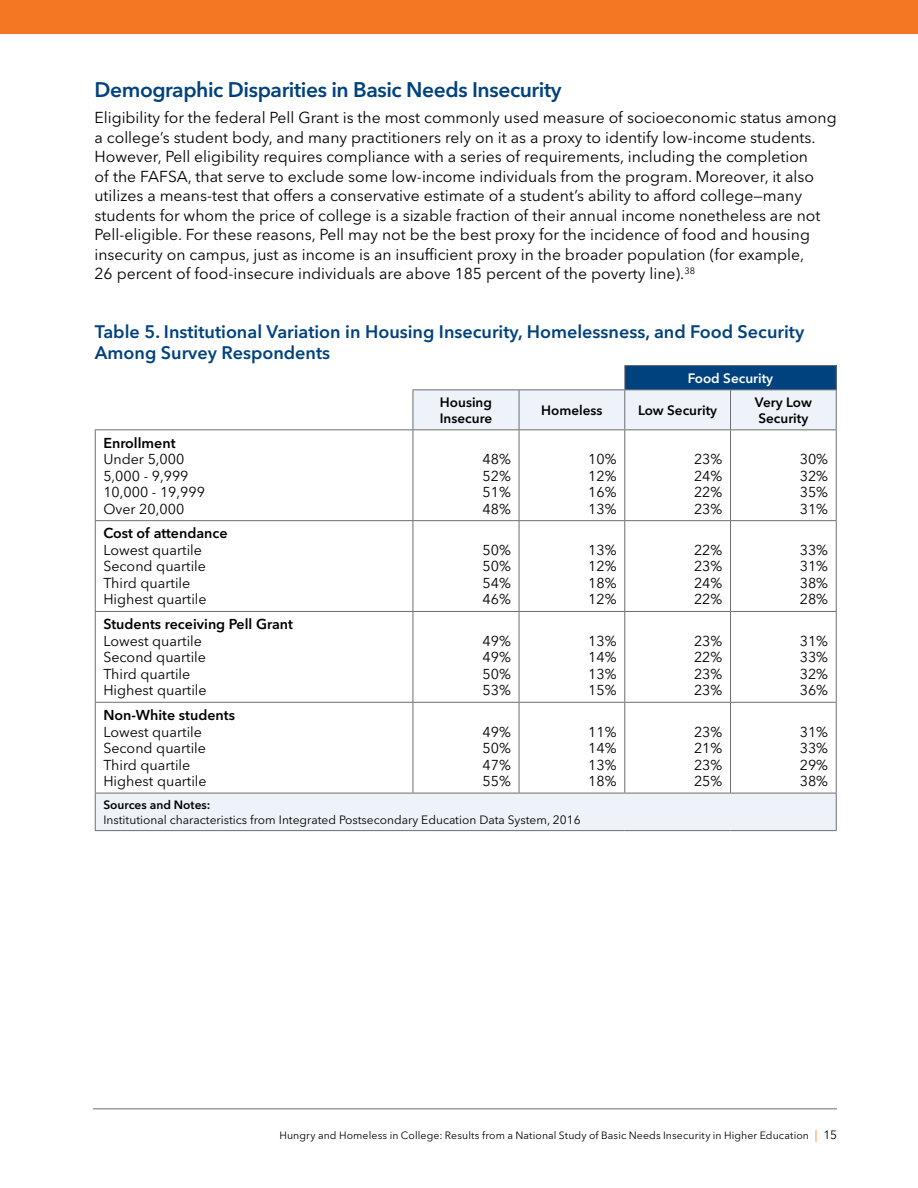
<style>
.page{position:relative;width:918px;height:1188px;background:#fff}
.page>*{position:absolute;margin:0;border:0;box-sizing:border-box;transform-origin:0 0}
.t1{font:600 21px "Avenir Next LT Pro";letter-spacing:-.02em;color:#00427e}
.t2{font:600 18px/21px "Avenir Next LT Pro";color:#00427e}
.t3{font:15.75px/19.5px "Avenir Next LT Pro";color:#000}
.t4{font:14.25px/16.5px "Avenir Next LT Pro";color:#000;text-align:justify}
.t5{font:600 14.25px "Avenir Next LT Pro";color:#000}
.t6{font:600 13.5px/15.8px "Avenir Next LT Pro";color:#000}
.t7{font:600 13.5px "Avenir Next LT Pro";color:#fff}
.t8{font:12px "Avenir Next LT Pro";color:#000}
.t9{font:600 12px "Avenir Next LT Pro";color:#000}
.t10{font:10.5px "Avenir Next LT Pro";letter-spacing:.01em;color:#000}
.s1{font-size:12px;color:#f47723}
.s2{font-size:12px}
</style>
<div class="page">
<div style="left:0;top:0;width:918px;height:34px;background:#f47723"></div>
<hr style="left:93px;top:1108px;width:744px;height:1px;background:#6d6e71">
<div style="left:625px;top:366px;width:211px;height:24px;background:#00427e"></div>
<svg style="left:96px;top:390px;width:740px;height:440px"></svg>
<hr style="left:624px;top:365px;width:107px;height:1px;background:#6d6e71">
<hr style="left:731px;top:365px;width:106px;height:1px;background:#6d6e71">
<svg style="left:836px;top:366px;width:1px;height:23px"></svg>
<hr style="left:519px;top:390px;width:1px;height:39px;background:#6d6e71">
<hr style="left:625px;top:389px;width:106px;height:1px;background:#6d6e71">
<hr style="left:624px;top:390px;width:1px;height:39px;background:#6d6e71">
<hr style="left:731px;top:389px;width:106px;height:1px;background:#6d6e71">
<hr style="left:730px;top:390px;width:1px;height:39px;background:#6d6e71">
<hr style="left:836px;top:390px;width:1px;height:39px;background:#6d6e71">
<hr style="left:95px;top:430px;width:1px;height:90px;background:#6d6e71">
<hr style="left:413px;top:429px;width:106px;height:1px;background:#6d6e71">
<hr style="left:413px;top:430px;width:1px;height:90px;background:#6d6e71">
<hr style="left:519px;top:429px;width:106px;height:1px;background:#6d6e71">
<hr style="left:519px;top:430px;width:1px;height:90px;background:#6d6e71">
<hr style="left:625px;top:429px;width:106px;height:1px;background:#6d6e71">
<hr style="left:624px;top:430px;width:1px;height:90px;background:#6d6e71">
<hr style="left:731px;top:429px;width:106px;height:1px;background:#6d6e71">
<hr style="left:730px;top:430px;width:1px;height:90px;background:#6d6e71">
<hr style="left:836px;top:430px;width:1px;height:90px;background:#6d6e71">
<hr style="left:95px;top:520px;width:318px;height:1px;background:#6d6e71">
<hr style="left:95px;top:521px;width:1px;height:90px;background:#6d6e71">
<hr style="left:413px;top:520px;width:106px;height:1px;background:#6d6e71">
<hr style="left:413px;top:521px;width:1px;height:90px;background:#6d6e71">
<hr style="left:519px;top:520px;width:106px;height:1px;background:#6d6e71">
<hr style="left:519px;top:521px;width:1px;height:90px;background:#6d6e71">
<hr style="left:625px;top:520px;width:106px;height:1px;background:#6d6e71">
<hr style="left:624px;top:521px;width:1px;height:90px;background:#6d6e71">
<hr style="left:731px;top:520px;width:106px;height:1px;background:#6d6e71">
<hr style="left:730px;top:521px;width:1px;height:90px;background:#6d6e71">
<hr style="left:836px;top:521px;width:1px;height:90px;background:#6d6e71">
<hr style="left:95px;top:611px;width:318px;height:1px;background:#6d6e71">
<hr style="left:95px;top:612px;width:1px;height:90px;background:#6d6e71">
<hr style="left:413px;top:611px;width:106px;height:1px;background:#6d6e71">
<hr style="left:413px;top:612px;width:1px;height:90px;background:#6d6e71">
<hr style="left:519px;top:611px;width:106px;height:1px;background:#6d6e71">
<hr style="left:519px;top:612px;width:1px;height:90px;background:#6d6e71">
<hr style="left:625px;top:611px;width:106px;height:1px;background:#6d6e71">
<hr style="left:624px;top:612px;width:1px;height:90px;background:#6d6e71">
<hr style="left:731px;top:611px;width:106px;height:1px;background:#6d6e71">
<hr style="left:730px;top:612px;width:1px;height:90px;background:#6d6e71">
<hr style="left:836px;top:612px;width:1px;height:90px;background:#6d6e71">
<hr style="left:95px;top:702px;width:318px;height:1px;background:#6d6e71">
<hr style="left:95px;top:703px;width:1px;height:90px;background:#6d6e71">
<hr style="left:413px;top:702px;width:106px;height:1px;background:#6d6e71">
<hr style="left:413px;top:703px;width:1px;height:90px;background:#6d6e71">
<hr style="left:519px;top:702px;width:106px;height:1px;background:#6d6e71">
<hr style="left:519px;top:703px;width:1px;height:90px;background:#6d6e71">
<hr style="left:625px;top:702px;width:106px;height:1px;background:#6d6e71">
<hr style="left:624px;top:703px;width:1px;height:90px;background:#6d6e71">
<hr style="left:731px;top:702px;width:106px;height:1px;background:#6d6e71">
<hr style="left:730px;top:703px;width:1px;height:90px;background:#6d6e71">
<hr style="left:836px;top:703px;width:1px;height:90px;background:#6d6e71">
<hr style="left:95px;top:793px;width:318px;height:1px;background:#6d6e71">
<hr style="left:95px;top:793px;width:1px;height:37px;background:#6d6e71">
<hr style="left:413px;top:793px;width:106px;height:1px;background:#6d6e71">
<hr style="left:519px;top:793px;width:106px;height:1px;background:#6d6e71">
<hr style="left:625px;top:793px;width:106px;height:1px;background:#6d6e71">
<hr style="left:731px;top:793px;width:106px;height:1px;background:#6d6e71">
<hr style="left:836px;top:793px;width:1px;height:37px;background:#6d6e71">
<hr style="left:95px;top:830px;width:318px;height:1px;background:#6d6e71">
<hr style="left:413px;top:830px;width:106px;height:1px;background:#6d6e71">
<hr style="left:519px;top:830px;width:106px;height:1px;background:#6d6e71">
<hr style="left:625px;top:830px;width:106px;height:1px;background:#6d6e71">
<hr style="left:731px;top:830px;width:106px;height:1px;background:#6d6e71">
<hr style="left:413px;top:390px;width:1px;height:39px;background:#6d6e71">
<hr style="left:95px;top:429px;width:318px;height:1px;background:#6d6e71">
<svg style="left:624px;top:366px;width:1px;height:23px"></svg>
<hr style="left:413px;top:389px;width:106px;height:1px;background:#6d6e71">
<hr style="left:519px;top:389px;width:106px;height:1px;background:#6d6e71">
<h1 class="t1" style="left:94px;top:77px;width:469px">Demographic Disparities in Basic Needs Insecurity</h1>
<p class="t3" style="left:94px;top:108px;width:744px">Eligibility for the federal Pell Grant is the most commonly used measure of socioeconomic status among a college’s student body, and many practitioners rely on it as a proxy to identify low-income students.<br>However, Pell eligibility requires compliance with a series of requirements, including the completion<br>of the FAFSA, that serve to exclude some low-income individuals from the program. Moreover, it also utilizes a means-test that offers a conservative estimate of a student’s ability to afford college—many students for whom the price of college is a sizable fraction of their annual income nonetheless are not Pell-eligible. For these reasons, Pell may not be the best proxy for the incidence of food and housing insecurity on campus, just as income is an insufficient proxy in the broader population (for example,<br>26 percent of food-insecure individuals are above 185 percent of the poverty line).<sup>38</sup></p>
<p class="t2" style="left:95px;top:321px;width:711px">Table 5. Institutional Variation in Housing Insecurity, Homelessness, and Food Security<br>Among Survey Respondents</p>
<p class="t7" style="left:688px;top:370px;width:87px">Food Security</p>
<p class="t6" style="left:440px;top:394px;width:54px">Housing<br>Insecure</p>
<p class="t6" style="left:541px;top:402px;width:63px">Homeless</p>
<p class="t6" style="left:638px;top:402px;width:81px">Low Security</p>
<p class="t6" style="left:755px;top:394px;width:58px">Very Low<br>Security</p>
<p class="t5" style="left:103px;top:434px;width:74px">Enrollment</p>
<p class="t4" style="left:103px;top:451px;width:103px;text-align:left">Under 5,000<br>5,000 - 9,999<br>10,000 - 19,999<br>Over 20,000</p>
<p class="t4" style="left:483px;top:451px;width:30px">48% 52% 51% 48%</p>
<p class="t4" style="left:588px;top:451px;width:30px">10% 12% 16% 13%</p>
<p class="t4" style="left:694px;top:451px;width:30px">23% 24% 22% 23%</p>
<p class="t4" style="left:800px;top:451px;width:30px">30% 32% 35% 31%</p>
<p class="t5" style="left:103px;top:525px;width:126px">Cost of attendance</p>
<p class="t4" style="left:103px;top:542px;width:105px;text-align:left">Lowest quartile<br>Second quartile<br>Third quartile<br>Highest quartile</p>
<p class="t4" style="left:483px;top:542px;width:30px">50% 50% 54% 46%</p>
<p class="t4" style="left:588px;top:542px;width:30px">13% 12% 18% 12%</p>
<p class="t4" style="left:694px;top:542px;width:30px">22% 23% 24% 22%</p>
<p class="t4" style="left:800px;top:542px;width:30px">33% 31% 38% 28%</p>
<p class="t5" style="left:103px;top:616px;width:191px">Students receiving Pell Grant</p>
<p class="t4" style="left:103px;top:633px;width:105px;text-align:left">Lowest quartile<br>Second quartile<br>Third quartile<br>Highest quartile</p>
<p class="t4" style="left:483px;top:633px;width:30px">49% 49% 50% 53%</p>
<p class="t4" style="left:588px;top:633px;width:30px">13% 14% 13% 15%</p>
<p class="t4" style="left:694px;top:633px;width:30px">23% 22% 23% 23%</p>
<p class="t4" style="left:800px;top:633px;width:30px">31% 33% 32% 36%</p>
<p class="t5" style="left:103px;top:706px;width:133px">Non-White students</p>
<p class="t4" style="left:103px;top:723px;width:105px;text-align:left">Lowest quartile<br>Second quartile<br>Third quartile<br>Highest quartile</p>
<p class="t4" style="left:483px;top:723px;width:30px">49% 50% 47% 55%</p>
<p class="t4" style="left:588px;top:723px;width:30px">11% 14% 13% 18%</p>
<p class="t4" style="left:694px;top:723px;width:30px">23% 21% 23% 25%</p>
<p class="t4" style="left:800px;top:723px;width:30px">31% 33% 29% 38%</p>
<p class="t9" style="left:103px;top:798px;width:109px">Sources and Notes:</p>
<p class="t8" style="left:103px;top:812px;width:479px">Institutional characteristics from Integrated Postsecondary Education Data System, 2016</p>
<p class="t10" style="left:279px;top:1129px;width:559px">Hungry and Homeless in College: Results from a National Study of Basic Needs Insecurity in Higher Education <span class="s1">|</span> <span class="s2">15</span></p>
</div>
